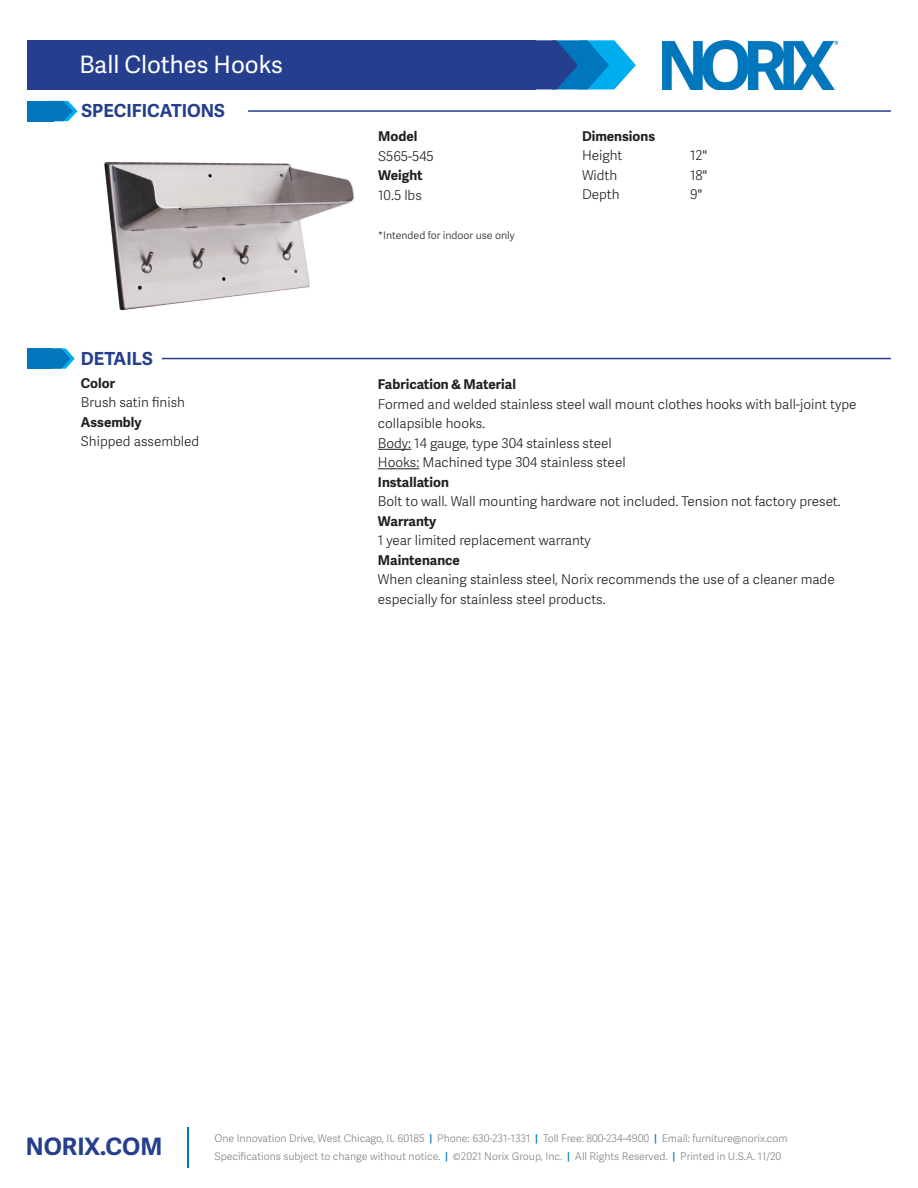
<style>
.page{position:relative;width:918px;height:1188px;background:#fff}
.page>*{position:absolute;margin:0;border:0;box-sizing:border-box;transform-origin:0 0}
.t1{font:24px "Adelle Sans";color:#fff}
.t2{font:700 24px "Adelle Sans";color:#253f8e}
.t3{font:700 18px "Adelle Sans";color:#253f8e}
.t4{font:300 13.5px/19.5px "Adelle Sans";color:#231f20}
.t5{font:700 13.5px "Adelle Sans";color:#231f20}
.t6{font:300 10.5px "Adelle Sans";color:#808285}
.t7{font:300 10.5px "Adelle Sans";color:#231f20}
.s1{font-weight:600;color:#0077bd}
</style>
<div class="page">
<hr style="left:187px;top:1127px;width:2px;height:41px;background:#0077bd">
<img style="left:663px;top:40px;width:174px;height:50px">
<svg style="left:535px;top:40px;width:101px;height:49px"></svg>
<div style="left:27px;top:40px;width:508px;height:49px;background:#253f8e"></div>
<hr style="left:378px;top:449px;width:33px;height:1px;background:#231f20">
<hr style="left:378px;top:468px;width:41px;height:1px;background:#231f20">
<svg style="left:52px;top:348px;width:23px;height:21px"></svg>
<div style="left:27px;top:348px;width:25px;height:21px;background:#0077bd"></div>
<hr style="left:162px;top:358px;width:729px;height:1px;background:#253f8e">
<svg style="left:53px;top:101px;width:25px;height:20px"></svg>
<div style="left:27px;top:101px;width:26px;height:20px;background:#0077bd"></div>
<hr style="left:248px;top:110px;width:643px;height:2px;background:#253f8e">
<img style="left:104px;top:161px;width:251px;height:150px">
<p class="t1" style="left:79px;top:48px;width:205px">Ball Clothes Hooks</p>
<p class="t3" style="left:82px;top:98px;width:145px">SPECIFICATIONS</p>
<p class="t3" style="left:81px;top:346px;width:73px">DETAILS</p>
<p class="t5" style="left:81px;top:373px;width:36px">Color</p>
<p class="t4" style="left:81px;top:392px;width:106px">Brush satin finish</p>
<p class="t5" style="left:81px;top:412px;width:62px">Assembly</p>
<p class="t4" style="left:81px;top:431px;width:120px">Shipped assembled</p>
<p class="t5" style="left:378px;top:127px;width:41px">Model</p>
<p class="t4" style="left:378px;top:146px;width:57px">S565-545</p>
<p class="t5" style="left:378px;top:166px;width:46px">Weight</p>
<p class="t4" style="left:378px;top:185px;width:45px">10.5 lbs</p>
<p class="t7" style="left:378px;top:228px;width:138px">*Intended for indoor use only</p>
<p class="t5" style="left:582px;top:126px;width:75px">Dimensions</p>
<p class="t4" style="left:582px;top:145px;width:42px">Height</p>
<p class="t4" style="left:690px;top:145px;width:19px">12"</p>
<p class="t4" style="left:582px;top:165px;width:37px">Width</p>
<p class="t4" style="left:690px;top:165px;width:19px">18"</p>
<p class="t4" style="left:582px;top:184px;width:39px">Depth</p>
<p class="t4" style="left:690px;top:184px;width:14px">9"</p>
<p class="t5" style="left:378px;top:375px;width:140px">Fabrication &amp; Material</p>
<p class="t4" style="left:378px;top:394px;width:480px">Formed and welded stainless steel wall mount clothes hooks with ball-joint type collapsible hooks.</p>
<p class="t4" style="left:378px;top:433px;width:235px">Body: 14 gauge, type 304 stainless steel</p>
<p class="t4" style="left:378px;top:452px;width:249px">Hooks: Machined type 304 stainless steel</p>
<p class="t5" style="left:378px;top:472px;width:72px">Installation</p>
<p class="t4" style="left:378px;top:491px;width:464px">Bolt to wall. Wall mounting hardware not included. Tension not factory preset.</p>
<p class="t5" style="left:378px;top:511px;width:60px">Warranty</p>
<p class="t4" style="left:378px;top:530px;width:215px">1 year limited replacement warranty</p>
<p class="t5" style="left:378px;top:550px;width:84px">Maintenance</p>
<p class="t4" style="left:378px;top:569px;width:458px">When cleaning stainless steel, Norix recommends the use of a cleaner made especially for stainless steel products.</p>
<h1 class="t2" style="left:26px;top:1129px;width:138px">NORIX.COM</h1>
<p class="t6" style="left:214px;top:1131px;width:575px">One Innovation Drive, West Chicago, IL 60185 <span class="s1">|</span> Phone: 630-231-1331 <span class="s1">|</span> Toll Free: 800-234-4900 <span class="s1">|</span> Email: furniture@norix.com</p>
<p class="t6" style="left:214px;top:1149px;width:568px">Specifications subject to change without notice. <span class="s1">|</span> ©2021 Norix Group, Inc. <span class="s1">|</span> All Rights Reserved. <span class="s1">|</span> Printed in U.S.A. 11/20</p>
</div>
